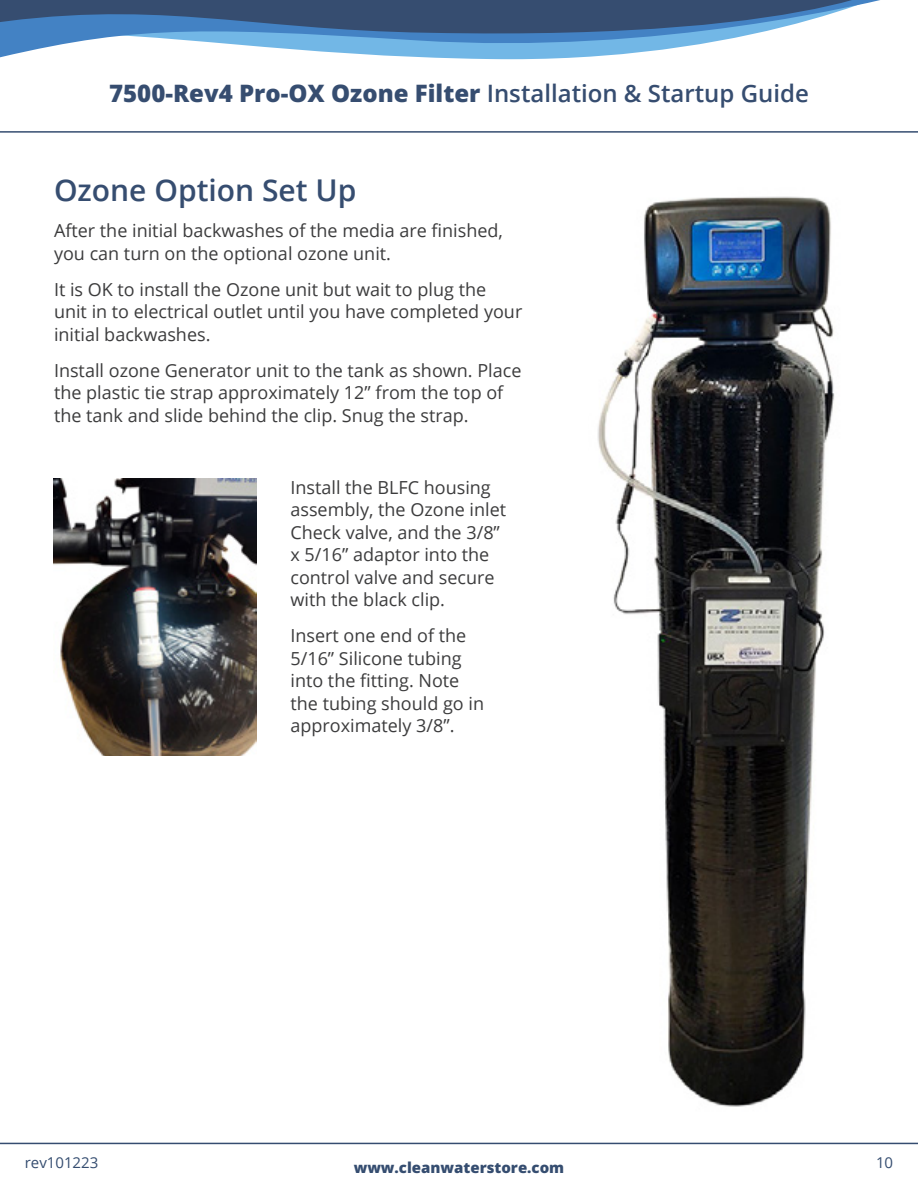
<style>
.page{position:relative;width:918px;height:1188px;background:#fff}
.page>*{position:absolute;margin:0;border:0;box-sizing:border-box;transform-origin:0 0}
.t1{font:600 30px "Open Sans";color:#364d70}
.t2{font:800 24px "Open Sans";color:#364d70}
.t3{font:18px/22.5px "Open Sans";color:#3c3c3d}
.t4{font:800 15px "Open Sans";color:#354d70}
.t5{font:15px "Open Sans";color:#354d70}
.s1{font-weight:600}
</style>
<div class="page">
<svg style="left:0;top:131px;width:918px;height:2px;background:#667893"></svg>
<svg style="left:0;top:41px;width:717px;height:19px"></svg>
<svg style="left:0;top:0;width:880px;height:41px;background:#52759e"></svg>
<svg style="left:0;top:1143px;width:918px;height:2px;background:#8695aa"></svg>
<img style="left:597px;top:196px;width:238px;height:911px">
<img style="left:54px;top:478px;width:203px;height:278px">
<h2 class="t2" style="left:109px;top:77px;width:701px">7500-Rev4 Pro-OX Ozone Filter <span class="s1">Installation &amp; Startup Guide</span></h2>
<h1 class="t1" style="left:54px;top:170px;width:304px">Ozone Option Set Up</h1>
<p class="t3" style="left:54px;top:219px;width:451px">After the initial backwashes of the media are finished, you can turn on the optional ozone unit.</p>
<p class="t3" style="left:54px;top:277px;width:470px">It is OK to install the Ozone unit but wait to plug the unit in to electrical outlet until you have completed your initial backwashes.</p>
<p class="t3" style="left:54px;top:358px;width:469px">Install ozone Generator unit to the tank as shown. Place the plastic tie strap approximately 12” from the top of the tank and slide behind the clip. Snug the strap.</p>
<p class="t5" style="left:25px;top:1153px;width:75px">rev101223</p>
<p class="t3" style="left:290px;top:475px;width:217px">Install the BLFC housing assembly, the Ozone inlet<br>Check valve, and the 3/8” x 5/16” adaptor into the control valve and secure with the black clip.</p>
<p class="t3" style="left:290px;top:624px;width:195px">Insert one end of the<br>5/16” Silicone tubing into the fitting. Note the tubing should go in approximately 3/8”.</p>
<p class="t4" style="left:354px;top:1157px;width:212px">www.cleanwaterstore.com</p>
<p class="t5" style="left:876px;top:1153px;width:19px">10</p>
</div>
